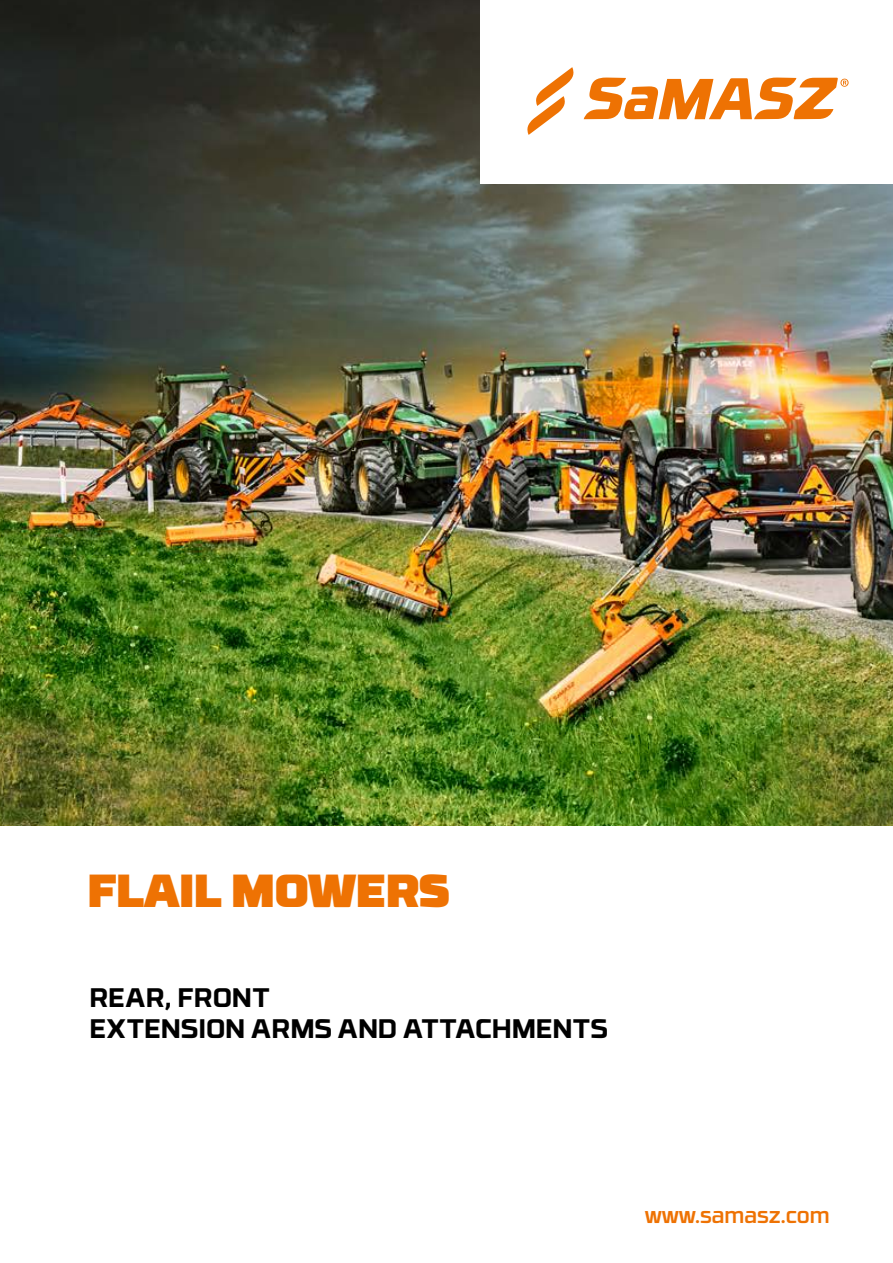
<style>
.page{position:relative;width:893px;height:1263px;background:#fff}
.page>*{position:absolute;margin:0;border:0;box-sizing:border-box;transform-origin:0 0}
.t1{font:900 46.35px "RB No 3.1";color:#ee7203}
.t2{font:700 26.85px/30.5px "RB No 3.1";color:#000}
.t3{font:500 21px "RB No 3.1";color:#ee7203}
</style>
<div class="page">
<img style="left:0;top:0;width:893px;height:825px">
<div style="left:481px;top:0;width:412px;height:184px;background:#fff"></div>
<svg style="left:527px;top:67px;width:322px;height:68px"></svg>
<h1 class="t1" style="left:88px;top:850px;width:363px">FLAIL MOWERS</h1>
<p class="t2" style="left:89px;top:980px;width:520px">REAR, FRONT<br>EXTENSION ARMS AND ATTACHMENTS</p>
<p class="t3" style="left:645px;top:1199px;width:186px">www.samasz.com</p>
</div>
